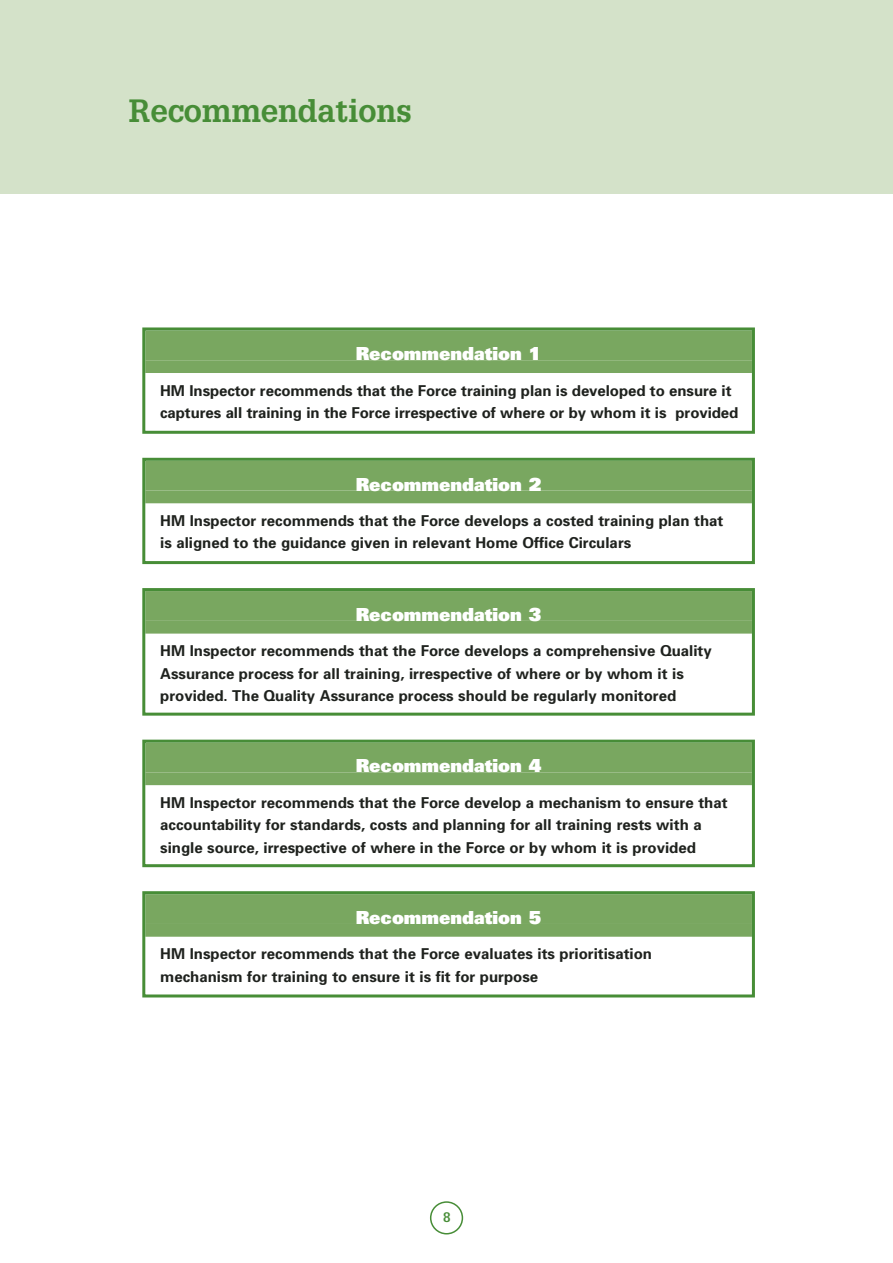
<style>
.page{position:relative;width:893px;height:1263px;background:#fff}
.page>*{position:absolute;margin:0;border:0;box-sizing:border-box;transform-origin:0 0}
.t1{font:700 31.5px "Glypha";letter-spacing:-.005em;color:#478d37}
.t2{font:900 18px "Univers";color:#fff}
.t3{font:700 15px/22.5px "Univers";color:#1f221e}
.t4{font:700 13.5px "Glypha";color:#478d37}
</style>
<div class="page">
<div style="left:0;top:0;width:892px;height:194px;background:#d4e2c9"></div>
<svg style="left:430px;top:1201px;width:33px;height:34px"></svg>
<div style="left:145px;top:894px;width:607px;height:30px;background:#79a760"></div>
<div style="left:145px;top:924px;width:607px;height:13px;background:#79a760"></div>
<div style="left:142px;top:891px;width:613px;height:107px;border:3px solid #478d37"></div>
<div style="left:145px;top:743px;width:607px;height:29px;background:#79a760"></div>
<div style="left:145px;top:772px;width:607px;height:13px;background:#79a760"></div>
<div style="left:142px;top:740px;width:613px;height:127px;border:3px solid #478d37"></div>
<div style="left:145px;top:591px;width:607px;height:30px;background:#79a760"></div>
<div style="left:145px;top:621px;width:607px;height:13px;background:#79a760"></div>
<div style="left:142px;top:588px;width:613px;height:128px;border:3px solid #478d37"></div>
<div style="left:145px;top:461px;width:607px;height:30px;background:#79a760"></div>
<div style="left:145px;top:491px;width:607px;height:12px;background:#79a760"></div>
<div style="left:142px;top:458px;width:613px;height:106px;border:3px solid #478d37"></div>
<div style="left:145px;top:330px;width:607px;height:30px;background:#79a760"></div>
<div style="left:145px;top:360px;width:607px;height:13px;background:#79a760"></div>
<div style="left:142px;top:327px;width:613px;height:107px;border:3px solid #478d37"></div>
<h1 class="t1" style="left:129px;top:99px;width:284px">Recommendations</h1>
<p class="t2" style="left:355px;top:347px;width:187px">Recommendation 1</p>
<p class="t3" style="left:160px;top:380px;width:579px">HM Inspector recommends that the Force training plan is developed to ensure it captures all training in the Force irrespective of where or by whom it is provided</p>
<p class="t2" style="left:355px;top:478px;width:187px">Recommendation 2</p>
<p class="t3" style="left:160px;top:511px;width:564px">HM Inspector recommends that the Force develops a costed training plan that is aligned to the guidance given in relevant Home Office Circulars</p>
<p class="t2" style="left:355px;top:608px;width:187px">Recommendation 3</p>
<p class="t3" style="left:160px;top:641px;width:553px">HM Inspector recommends that the Force develops a comprehensive Quality<br>Assurance process for all training, irrespective of where or by whom it is provided. The Quality Assurance process should be regularly monitored</p>
<p class="t2" style="left:355px;top:759px;width:187px">Recommendation 4</p>
<p class="t3" style="left:160px;top:792px;width:569px">HM Inspector recommends that the Force develop a mechanism to ensure that accountability for standards, costs and planning for all training rests with a single source, irrespective of where in the Force or by whom it is provided</p>
<p class="t2" style="left:355px;top:911px;width:187px">Recommendation 5</p>
<p class="t3" style="left:160px;top:944px;width:493px">HM Inspector recommends that the Force evaluates its prioritisation mechanism for training to ensure it is fit for purpose</p>
<p class="t4" style="left:443px;top:1212px;width:9px">8</p>
</div>
